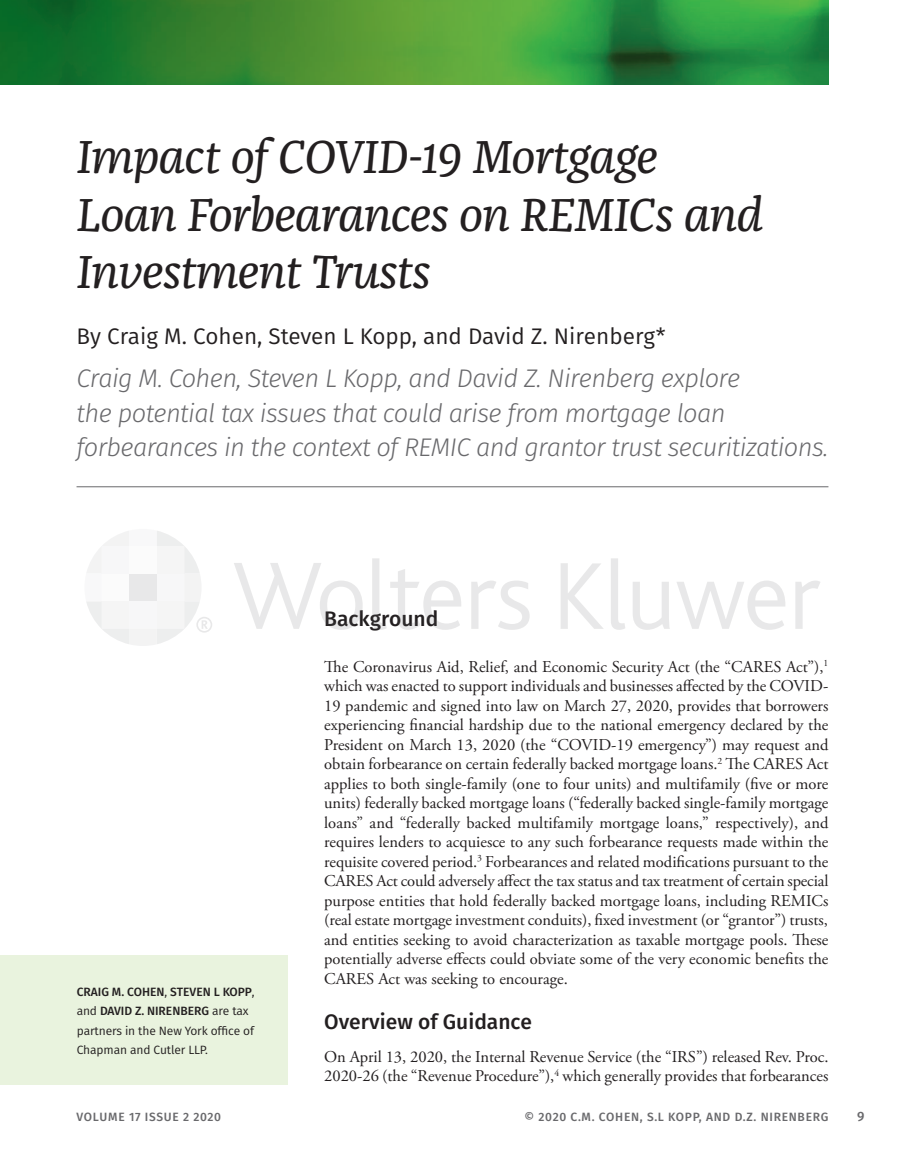
<style>
.page{position:relative;width:905px;height:1175px;background:#fff}
.page>*{position:absolute;margin:0;border:0;box-sizing:border-box;transform-origin:0 0}
.t1{font:italic 48px/57.8px "Franziska Pro";letter-spacing:-.02em;color:#231f20}
.t2{font:italic 300 25.5px/34.5px "Fira Sans";letter-spacing:-.025em;color:#69696c}
.t3{font:22.5px "Fira Sans";color:#231f20}
.t4{font:500 21px "Fira Sans";color:#231f20}
.t5{font:16.5px/19.5px "Adobe Garamond Pro";color:#231f20;text-align:justify}
.t6{font:500 13.5px "Fira Sans";color:#69696c}
.t7{font:12px/19.5px "Fira Sans";letter-spacing:-.01em;color:#231f20}
.t8{font:500 12px "Fira Sans";letter-spacing:.05em;color:#69696c}
.s1{font-weight:500}
</style>
<div class="page">
<img style="left:0;top:0;width:828px;height:85px">
<hr style="left:76px;top:486px;width:752px;height:1px;background:#69696c">
<div style="left:0;top:955px;width:288px;height:129px;background:#e9f3de"></div>
<svg style="left:234px;top:563px;width:128px;height:67px"></svg>
<svg style="left:372px;top:558px;width:89px;height:72px"></svg>
<svg style="left:795px;top:581px;width:25px;height:48px"></svg>
<svg style="left:471px;top:581px;width:58px;height:49px"></svg>
<svg style="left:561px;top:563px;width:42px;height:66px"></svg>
<svg style="left:611px;top:558px;width:14px;height:72px"></svg>
<svg style="left:633px;top:582px;width:37px;height:48px"></svg>
<svg style="left:677px;top:581px;width:108px;height:49px"></svg>
<svg style="left:86px;top:531px;width:126px;height:115px"></svg>
<h1 class="t1" style="left:76px;top:127px;width:688px">Impact of COVID-19 Mortgage<br>Loan Forbearances on REMICs and<br>Investment Trusts</h1>
<h3 class="t3" style="left:76px;top:319px;width:590px">By Craig M. Cohen, Steven L Kopp, and David Z. Nirenberg*</h3>
<h2 class="t2" style="left:76px;top:361px;width:753px">Craig M. Cohen, Steven L Kopp, and David Z. Nirenberg explore<br>the potential tax issues that could arise from mortgage loan forbearances in the context of REMIC and grantor trust securitizations.</h2>
<p class="t7" style="left:77px;top:981px;width:180px"><span class="s1">CRAIG M. COHEN</span>, <span class="s1">STEVEN L KOPP</span>, and <span class="s1">DAVID Z. NIRENBERG</span> are tax partners in the New York office of<br>Chapman and Cutler LLP.</p>
<p class="t4" style="left:324px;top:601px;width:116px">Background</p>
<p class="t5" style="left:324px;top:657px;width:506px">The Coronavirus Aid, Relief, and Economic Security Act (the “CARES Act”),<sup>1 </sup>which was enacted to support individuals and businesses affected by the COVID-19 pandemic and signed into law on March 27, 2020, provides that borrowers experiencing financial hardship due to the national emergency declared by the President on March 13, 2020 (the “COVID-19 emergency”) may request and obtain forbearance on certain federally backed mortgage loans.<sup>2</sup> The CARES Act applies to both single-family (one to four units) and multifamily (five or more units) federally backed mortgage loans (“federally backed single-family mortgage loans” and “federally backed multifamily mortgage loans,” respectively), and requires lenders to acquiesce to any such forbearance requests made within the requisite covered period.<sup>3</sup> Forbearances and related modifications pursuant to the CARES Act could adversely affect the tax status and tax treatment of certain special purpose entities that hold federally backed mortgage loans, including REMICs (real estate mortgage investment conduits), fixed investment (or “grantor”) trusts, and entities seeking to avoid characterization as taxable mortgage pools. These potentially adverse effects could obviate some of the very economic benefits the CARES Act was seeking to encourage.</p>
<p class="t4" style="left:324px;top:1004px;width:209px">Overview of Guidance</p>
<p class="t5" style="left:324px;top:1047px;width:506px">On April 13, 2020, the Internal Revenue Service (the “IRS”) released Rev. Proc.<br>2020-26 (the “Revenue Procedure”),<sup>4</sup> which generally provides that forbearances</p>
<p class="t8" style="left:77px;top:1107px;width:146px">VOLUME 17 ISSUE 2 2020</p>
<p class="t8" style="left:524px;top:1107px;width:91px">© 2020 C.M. Cohen</p>
<p class="t8" style="left:640px;top:1107px;width:45px">, S.L Kopp</p>
<p class="t8" style="left:699px;top:1107px;width:17px">, and</p>
<p class="t8" style="left:734px;top:1107px;width:43px">D.Z. Nirenberg</p>
<p class="t6" style="left:857px;top:1105px;width:9px">9</p>
</div>
